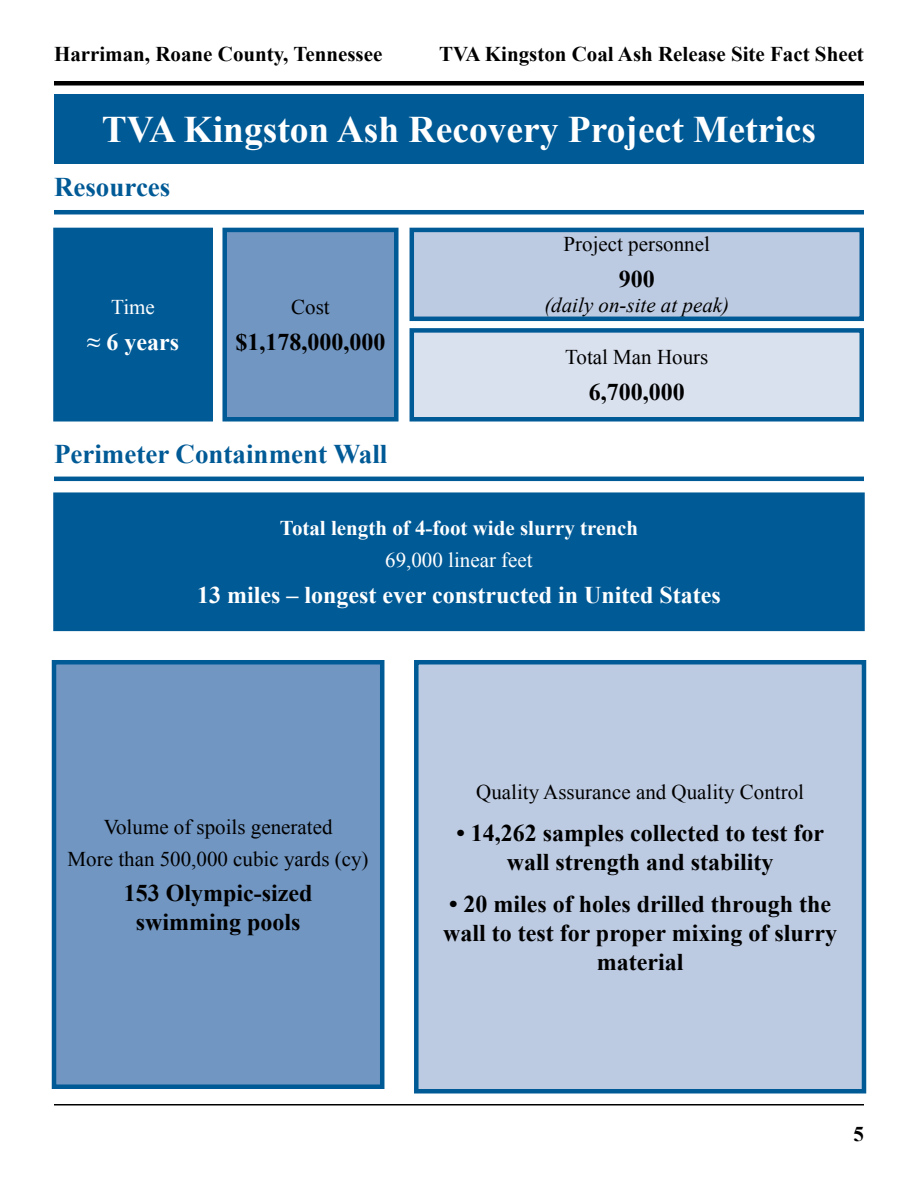
<style>
.page{position:relative;width:918px;height:1188px;background:#fff}
.page>*{position:absolute;margin:0;border:0;box-sizing:border-box;transform-origin:0 0}
.t1{font:700 37.5px "Times New Roman";color:#fff}
.t2{font:700 27px "Times New Roman";color:#005a96}
.t3{font:700 24px/28.8px "Times New Roman";color:#000;text-align:center}
.t4{font:700 24px "Times New Roman";color:#fff}
.t5{font:21px/32px "Times New Roman";color:#000;text-align:center}
.t6{font:700 21px "Times New Roman";color:#000}
.t7{font:700 21px "Times New Roman";color:#fff}
.t8{font:21px "Times New Roman";color:#fff}
.t9{font:italic 21px "Times New Roman";color:#000}
</style>
<div class="page">
<div style="left:54px;top:81px;width:810px;height:5px;background:#000"></div>
<hr style="left:54px;top:1104px;width:810px;height:2px;background:#000">
<div style="left:54px;top:94px;width:810px;height:70px;background:#005a96"></div>
<hr style="left:54px;top:210px;width:810px;height:4px;background:#005a96">
<hr style="left:54px;top:477px;width:810px;height:4px;background:#005a96">
<div style="left:54px;top:228px;width:158px;height:193px;background:#005a96"></div>
<div style="left:53px;top:228px;width:160px;height:194px;border:2px solid #005a96"></div>
<div style="left:54px;top:493px;width:810px;height:137px;background:#005a96"></div>
<div style="left:53px;top:492px;width:812px;height:139px;border:2px solid #005a96"></div>
<div style="left:54px;top:662px;width:328px;height:425px;background:#7196c2"></div>
<div style="left:52px;top:660px;width:332px;height:429px;border:4px solid #005a96"></div>
<div style="left:416px;top:662px;width:448px;height:429px;background:#bdcbe2"></div>
<div style="left:414px;top:660px;width:452px;height:434px;border:4px solid #005a96"></div>
<div style="left:225px;top:230px;width:171px;height:189px;background:#7196c2"></div>
<div style="left:222px;top:228px;width:177px;height:194px;border:4px solid #005a96"></div>
<div style="left:412px;top:230px;width:450px;height:89px;background:#bdcbe2"></div>
<div style="left:410px;top:228px;width:454px;height:93px;border:4px solid #005a96"></div>
<div style="left:412px;top:330px;width:450px;height:89px;background:#dae1ee"></div>
<div style="left:410px;top:328px;width:454px;height:94px;border:4px solid #005a96"></div>
<p class="t6" style="left:54px;top:40px;width:330px">Harriman, Roane County, Tennessee</p>
<p class="t6" style="left:439px;top:40px;width:426px">TVA Kingston Coal Ash Release Site Fact Sheet</p>
<h1 class="t1" style="left:102px;top:104px;width:716px">TVA Kingston Ash Recovery Project Metrics</h1>
<p class="t2" style="left:54px;top:169px;width:118px">Resources</p>
<p class="t8" style="left:111px;top:293px;width:45px">Time</p>
<p class="t4" style="left:87px;top:325px;width:93px">≈ 6 years</p>
<p class="t5" style="left:291px;top:291px;width:40px">Cost</p>
<p class="t3" style="left:236px;top:327px;width:151px">$1,178,000,000</p>
<p class="t2" style="left:54px;top:435px;width:335px">Perimeter Containment Wall</p>
<p class="t5" style="left:564px;top:228px;width:148px">Project personnel</p>
<p class="t3" style="left:619px;top:264px;width:37px">900</p>
<p class="t9" style="left:544px;top:291px;width:186px">(daily on-site at peak)</p>
<p class="t5" style="left:565px;top:341px;width:145px">Total Man Hours</p>
<p class="t3" style="left:589px;top:377px;width:97px">6,700,000</p>
<p class="t7" style="left:280px;top:514px;width:360px">Total length of 4-foot wide slurry trench</p>
<p class="t8" style="left:385px;top:546px;width:149px">69,000 linear feet</p>
<p class="t4" style="left:197px;top:578px;width:525px">13 miles – longest ever constructed in United States</p>
<p class="t5" style="left:68px;top:810px;width:302px">Volume of spoils generated<br>More than 500,000 cubic yards (cy)</p>
<p class="t3" style="left:124px;top:878px;width:190px">153 Olympic-sized swimming pools</p>
<p class="t5" style="left:476px;top:775px;width:329px">Quality Assurance and Quality Control</p>
<p class="t3" style="left:457px;top:818px;width:369px">• 14,262 samples collected to test for wall strength and stability</p>
<p class="t3" style="left:443px;top:889px;width:395px">• 20 miles of holes drilled through the wall to test for proper mixing of slurry material</p>
<p class="t6" style="left:853px;top:1120px;width:12px">5</p>
</div>
